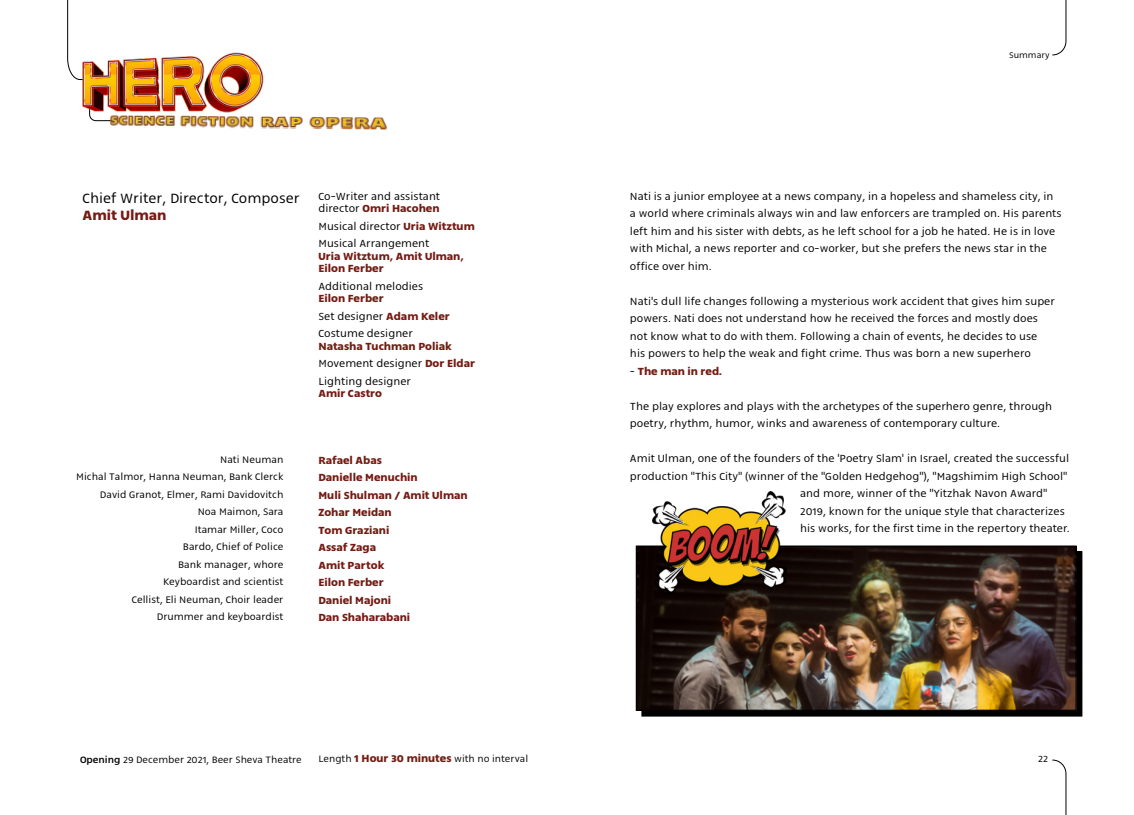
<style>
.page{position:relative;width:1134px;height:815px;background:#fff}
.page>*{position:absolute;margin:0;border:0;box-sizing:border-box;transform-origin:0 0}
.t1{font:300 16.25px "Narkiss Block";color:#000}
.t2{font:700 16.25px "Narkiss Block";color:#741b13}
.t3{font:300 12.5px/17.5px "Narkiss Block";color:#000}
.t4{font:700 12.5px/17.5px "Narkiss Block";color:#741b13}
.t5{font:300 11.5px/17.5px "Narkiss Block";color:#000;text-align:right}
.t6{font:300 11.25px "Narkiss Block";color:#040503}
.t7{font:300 11.25px "Narkiss Block";color:#000}
.t8{font:300 10px "Narkiss Block";color:#000}
.s1{font-weight:700;color:#741b13}
.s2{font-weight:300;color:#000}
.s3{font-weight:500}
.s4{font-weight:700;font-size:12.5px;color:#741b13}
</style>
<div class="page">
<div style="left:642px;top:552px;width:440px;height:164px;background:#000"></div>
<img style="left:638px;top:547px;width:437px;height:162px">
<div style="left:636px;top:545px;width:441px;height:166px;border:1px solid #000"></div>
<svg style="left:1052px;top:759px;width:14px;height:56px"></svg>
<svg style="left:1052px;top:0;width:14px;height:56px"></svg>
<svg style="left:67px;top:0;width:16px;height:80px"></svg>
<svg style="left:89px;top:113px;width:21px;height:8px"></svg>
<img style="left:83px;top:53px;width:181px;height:60px">
<img style="left:110px;top:115px;width:277px;height:14px">
<img style="left:653px;top:491px;width:133px;height:103px">
<p class="t8" style="left:1009px;top:51px;width:42px">Summary</p>
<h1 class="t1" style="left:83px;top:191px;width:219px">Chief Writer, Director, Composer</h1>
<h1 class="t2" style="left:83px;top:209px;width:85px">Amit Ulman</h1>
<p class="t3" style="left:318px;top:190px;width:123px;line-height:12.5px">Co-Writer and assistant director <span class="s1">Omri Hacohen</span></p>
<p class="t3" style="left:318px;top:218px;width:158px">Musical director <span class="s1">Uria Witztum<br></span>Musical Arrangement</p>
<p class="t4" style="left:318px;top:250px;width:147px;line-height:12.5px">Uria Witztum, Amit Ulman,<br>Eilon Ferber</p>
<p class="t3" style="left:318px;top:278px;width:106px">Additional melodies</p>
<p class="t3" style="left:318px;top:290px;width:133px"><span class="s1">Eilon Ferber<br></span>Set designer <span class="s1">Adam Keler<br></span>Costume designer</p>
<p class="t3" style="left:318px;top:338px;width:158px"><span class="s1">Natasha Tuchman Poliak<br></span>Movement designer <span class="s1">Dor Eldar<br></span>Lighting designer</p>
<p class="t4" style="left:318px;top:385px;width:65px">Amir Castro</p>
<p class="t5" style="left:76px;top:451px;width:209px">Nati Neuman<br>Michal Talmor, Hanna Neuman, Bank Clerck<br>David Granot, Elmer, Rami Davidovitch<br>Noa Maimon, Sara<br>Itamar Miller, Coco<br>Bardo, Chief of Police<br>Bank manager, whore<br>Keyboardist and scientist<br>Cellist, Eli Neuman, Choir leader<br>Drummer and keyboardist</p>
<p class="t4" style="left:318px;top:452px;width:151px">Rafael Abas<br>Danielle Menuchin<br>Muli Shulman / Amit Ulman<br>Zohar Meidan<br>Tom Graziani<br>Assaf Zaga<br>Amit Partok<br>Eilon Ferber<br>Daniel Majoni<br>Dan Shaharabani</p>
<p class="t3" style="left:630px;top:188px;width:433px">Nati is a junior employee at a news company, in a hopeless and shameless city, in a world where criminals always win and law enforcers are trampled on. His parents left him and his sister with debts, as he left school for a job he hated. He is in love with Michal, a news reporter and co-worker, but she prefers the news star in the office over him.</p>
<p class="t3" style="left:630px;top:293px;width:426px">Nati's dull life changes following a mysterious work accident that gives him super powers. Nati does not understand how he received the forces and mostly does not know what to do with them. Following a chain of events, he decides to use his powers to help the weak and fight crime. Thus was born a new superhero</p>
<p class="t4" style="left:630px;top:363px;width:93px"><span class="s2">-</span> The man in red.</p>
<p class="t3" style="left:630px;top:398px;width:424px">The play explores and plays with the archetypes of the superhero genre, through poetry, rhythm, humor, winks and awareness of contemporary culture.</p>
<p class="t3" style="left:630px;top:450px;width:441px">Amit Ulman, one of the founders of the 'Poetry Slam' in Israel, created the successful</p>
<p class="t3" style="left:630px;top:468px;width:439px">production "This City" )winner of the "Golden Hedgehog"(, "Magshimim High School"</p>
<p class="t3" style="left:800px;top:485px;width:249px">and more, winner of the "Yitzhak Navon Award"</p>
<p class="t3" style="left:800px;top:503px;width:266px">2019, known for the unique style that characterizes</p>
<p class="t3" style="left:800px;top:520px;width:271px">his works, for the first time in the repertory theater.</p>
<p class="t6" style="left:80px;top:755px;width:223px"><span class="s3">Opening</span> 29 December 2021, Beer Sheva Theatre</p>
<p class="t6" style="left:318px;top:754px;width:211px">Length <span class="s4">1 Hour 30 minutes</span> with no interval</p>
<p class="t7" style="left:1038px;top:754px;width:11px">22</p>
</div>
